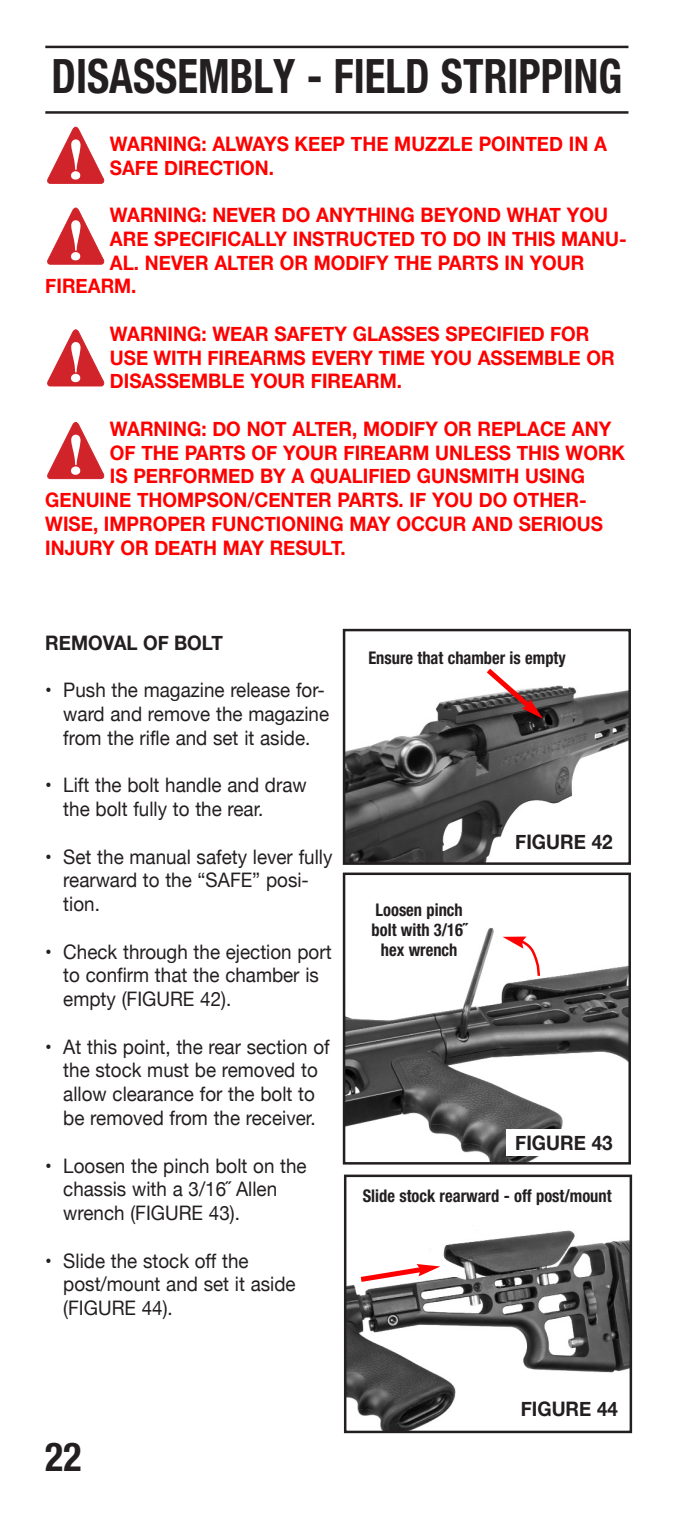
<style>
.page{position:relative;width:675px;height:1530px;background:#fff}
.page>*{position:absolute;margin:0;border:0;box-sizing:border-box;transform-origin:0 0}
.t1{font:700 condensed 47.5px "Helvetica Neue LT Std";color:#231f20;scale:.9 1}
.t2{font:700 condensed 40px "Helvetica Neue LT Std";color:#231f20;scale:.94 1}
.t3{font:700 20px/23.8px "Helvetica Neue";color:#f00;scale:.94 1}
.t4{font:20px/23.8px "Helvetica Neue";color:#231f20;scale:.94 1}
.t5{font:700 20px "Helvetica Neue";color:#231f20;scale:.94 1}
.t6{font:700 condensed 17.5px/20px "Helvetica Neue LT Std";color:#231f20;text-align:center;scale:.94 1}
</style>
<div class="page">
<hr style="left:45px;top:46px;width:583px;height:2px;background:#231f20">
<hr style="left:45px;top:111px;width:583px;height:3px;background:#231f20">
<svg style="left:47px;top:126px;width:58px;height:58px"></svg>
<img style="left:346px;top:685px;width:282px;height:177px">
<div style="left:343px;top:629px;width:288px;height:236px;border:2px solid #231f20"></div>
<div style="left:507px;top:828px;width:114px;height:26px;background:#fff"></div>
<svg style="left:481px;top:668px;width:62px;height:50px"></svg>
<svg style="left:47px;top:207px;width:58px;height:58px"></svg>
<svg style="left:47px;top:329px;width:58px;height:58px"></svg>
<svg style="left:47px;top:422px;width:58px;height:57px"></svg>
<img style="left:346px;top:927px;width:282px;height:234px">
<div style="left:343px;top:872px;width:288px;height:292px;border:2px solid #231f20"></div>
<img style="left:347px;top:1230px;width:282px;height:200px">
<div style="left:344px;top:1174px;width:288px;height:259px;border:2px solid #231f20"></div>
<div style="left:512px;top:1395px;width:114px;height:26px;background:#fff"></div>
<div style="left:507px;top:1129px;width:114px;height:27px;background:#fff"></div>
<div style="left:368px;top:893px;width:102px;height:77px;background:#fff"></div>
<svg style="left:502px;top:936px;width:41px;height:42px"></svg>
<svg style="left:355px;top:1263px;width:85px;height:22px"></svg>
<h1 class="t1" style="left:51px;top:59px;width:635px">DISASSEMBLY - FIELD STRIPPING</h1>
<p class="t3" style="left:110px;top:131px;width:530px">WARNING: ALWAYS KEEP THE MUZZLE POINTED IN A<br>SAFE DIRECTION.</p>
<p class="t3" style="left:110px;top:203px;width:531px">WARNING: NEVER DO ANYTHING BEYOND WHAT YOU</p>
<p class="t3" style="left:110px;top:226px;width:551px">ARE SPECIFICALLY INSTRUCTED TO DO IN THIS MANU-</p>
<p class="t3" style="left:110px;top:250px;width:506px">AL. NEVER ALTER OR MODIFY THE PARTS IN YOUR</p>
<p class="t3" style="left:45px;top:274px;width:99px">FIREARM.</p>
<p class="t3" style="left:110px;top:321px;width:538px">WARNING: WEAR SAFETY GLASSES SPECIFIED FOR<br>USE WITH FIREARMS EVERY TIME YOU ASSEMBLE OR<br>DISASSEMBLE YOUR FIREARM.</p>
<p class="t3" style="left:110px;top:416px;width:535px">WARNING: DO NOT ALTER, MODIFY OR REPLACE ANY</p>
<p class="t3" style="left:110px;top:440px;width:549px">OF THE PARTS OF YOUR FIREARM UNLESS THIS WORK</p>
<p class="t3" style="left:110px;top:464px;width:507px">IS PERFORMED BY A QUALIFIED GUNSMITH USING</p>
<p class="t3" style="left:45px;top:488px;width:577px">GENUINE THOMPSON/CENTER PARTS. IF YOU DO OTHER-</p>
<p class="t3" style="left:45px;top:511px;width:594px">WISE, IMPROPER FUNCTIONING MAY OCCUR AND SERIOUS</p>
<p class="t3" style="left:45px;top:535px;width:321px">INJURY OR DEATH MAY RESULT.</p>
<p class="t5" style="left:45px;top:630px;width:190px">REMOVAL OF BOLT</p>
<p class="t4" style="left:63px;top:678px;width:284px;text-indent:-18px">• Push the magazine release for&shy;ward and remove the magazine from the rifle and set it aside.</p>
<p class="t4" style="left:63px;top:773px;width:260px;text-indent:-18px">• Lift the bolt handle and draw the bolt fully to the rear.</p>
<p class="t4" style="left:63px;top:844px;width:288px;text-indent:-18px">• Set the manual safety lever fully rearward to the “SAFE” posi&shy;tion.</p>
<p class="t4" style="left:63px;top:939px;width:287px;text-indent:-18px">• Check through the ejection port to confirm that the chamber is empty (FIGURE 42).</p>
<p class="t4" style="left:45px;top:1034px;width:304px;text-align:center">• At this point, the rear section of the stock must be removed to allow clearance for the bolt to<br>be removed from the receiver.</p>
<p class="t4" style="left:63px;top:1153px;width:260px;text-indent:-18px">• Loosen the pinch bolt on the chassis with a 3/16˝ Allen wrench (FIGURE 43).</p>
<p class="t4" style="left:63px;top:1248px;width:249px;text-indent:-18px">• Slide the stock off the post/mount and set it aside (FIGURE 44).</p>
<p class="t6" style="left:368px;top:649px;width:211px">Ensure that chamber is empty</p>
<p class="t6" style="left:371px;top:900px;width:103px">Loosen pinch bolt with 3/16˝ hex wrench</p>
<p class="t5" style="left:515px;top:829px;width:105px">FIGURE 42</p>
<p class="t5" style="left:515px;top:1130px;width:105px">FIGURE 43</p>
<p class="t6" style="left:363px;top:1187px;width:266px">Slide stock rearward - off post/mount</p>
<h2 class="t2" style="left:45px;top:1441px;width:40px">22</h2>
<p class="t5" style="left:520px;top:1396px;width:105px">FIGURE 44</p>
</div>
